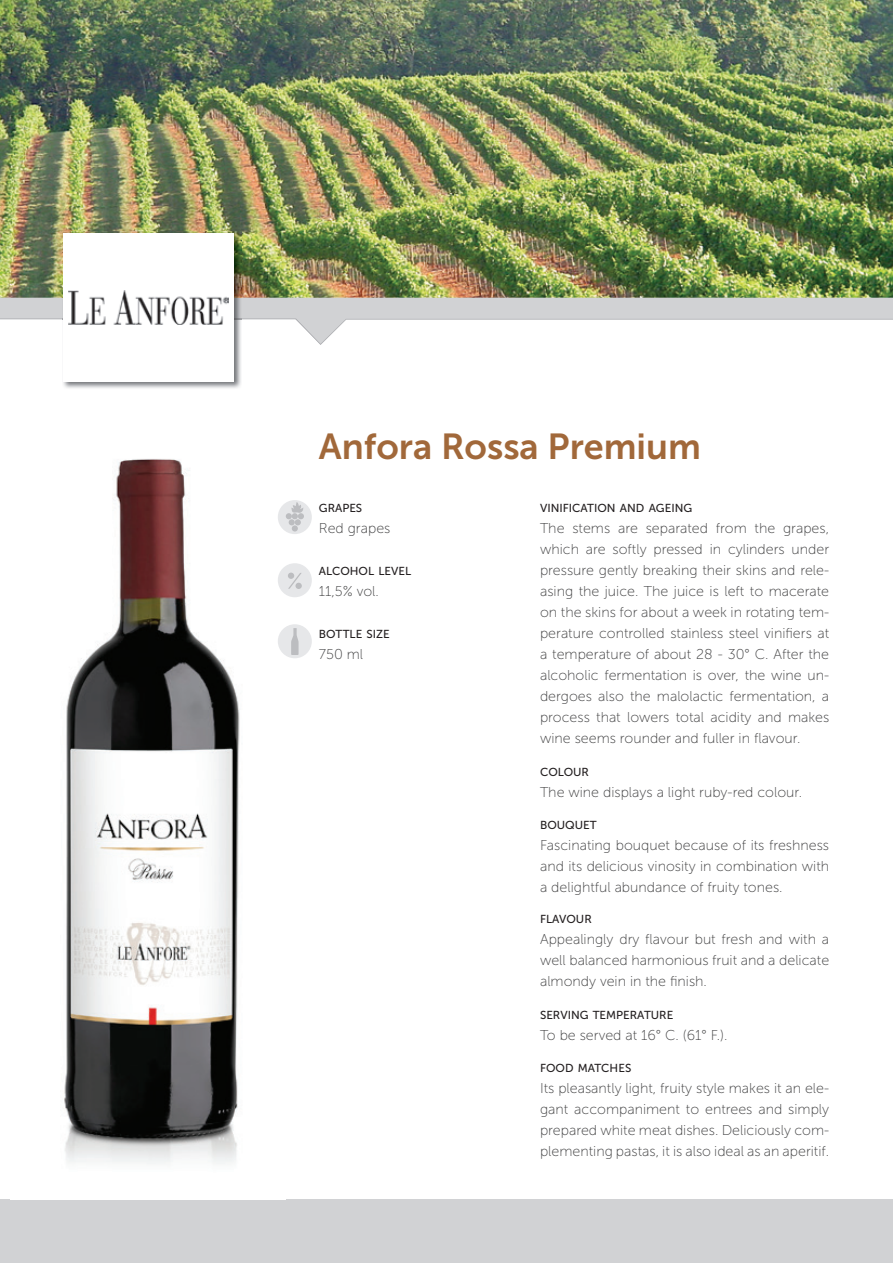
<style>
.page{position:relative;width:893px;height:1263px;background:#fff}
.page>*{position:absolute;margin:0;border:0;box-sizing:border-box;transform-origin:0 0}
.t1{font:36px "Museo Sans 700";color:#a1683a}
.t2{font:14.25px/21px "Museo Sans 100";color:#3e3e3f;text-align:justify}
.t3{font:11.55px "Museo Sans 500";color:#231f20}
</style>
<div class="page">
<div style="left:0;top:298px;width:893px;height:21px;background:#d1d2d4"></div>
<svg style="left:0;top:318px;width:893px;height:27px"></svg>
<div style="left:0;top:1199px;width:893px;height:64px;background:#d1d2d4"></div>
<img style="left:0;top:0;width:893px;height:298px">
<img style="left:62px;top:231px;width:180px;height:157px">
<div style="left:64px;top:233px;width:170px;height:149px;background:#fff"></div>
<img style="left:69px;top:290px;width:160px;height:34px">
<img style="left:64px;top:459px;width:221px;height:705px">
<div style="left:278px;top:500px;width:34px;height:34px;background:#e6e7e9;border-radius:50%"></div>
<svg style="left:286px;top:502px;width:18px;height:29px"></svg>
<div style="left:278px;top:563px;width:34px;height:34px;background:#e6e7e9;border-radius:50%"></div>
<svg style="left:288px;top:573px;width:14px;height:16px"></svg>
<div style="left:278px;top:624px;width:34px;height:34px;background:#e6e7e9;border-radius:50%"></div>
<svg style="left:291px;top:628px;width:8px;height:27px"></svg>
<h1 class="t1" style="left:319px;top:427px;width:384px">Anfora Rossa Premium</h1>
<p class="t3" style="left:319px;top:502px;width:45px">GRAPES</p>
<p class="t2" style="left:319px;top:518px;width:73px">Red grapes</p>
<p class="t3" style="left:319px;top:565px;width:94px">ALCOHOL LEVEL</p>
<p class="t2" style="left:319px;top:581px;width:61px">11,5% vol.</p>
<p class="t3" style="left:319px;top:628px;width:72px">BOTTLE SIZE</p>
<p class="t2" style="left:319px;top:644px;width:46px">750 ml</p>
<p class="t3" style="left:540px;top:502px;width:154px">VINIFICATION AND AGEING</p>
<p class="t2" style="left:540px;top:518px;width:291px">The stems are separated from the grapes, which are softly pressed in cylinders under pressure gently breaking their skins and rele&shy;asing the juice. The juice is left to macerate on the skins for about a week in rotating tem&shy;perature controlled stainless steel vinifiers at a temperature of about 28 - 30° C. After the alcoholic fermentation is over, the wine un&shy;dergoes also the malolactic fermentation, a process that lowers total acidity and makes wine seems rounder and fuller in flavour.</p>
<p class="t3" style="left:540px;top:766px;width:50px">COLOUR</p>
<p class="t2" style="left:540px;top:782px;width:264px">The wine displays a light ruby-red colour.</p>
<p class="t3" style="left:540px;top:818px;width:58px">BOUQUET</p>
<p class="t2" style="left:540px;top:834px;width:291px">Fascinating bouquet because of its freshness and its delicious vinosity in combination with a delightful abundance of fruity tones.</p>
<p class="t3" style="left:540px;top:913px;width:53px">FLAVOUR</p>
<p class="t2" style="left:540px;top:929px;width:291px">Appealingly dry flavour but fresh and with a well balanced harmonious fruit and a delicate almondy vein in the finish.</p>
<p class="t3" style="left:540px;top:1009px;width:135px">SERVING TEMPERATURE</p>
<p class="t2" style="left:540px;top:1025px;width:189px">To be served at 16° C. (61° F.).</p>
<p class="t3" style="left:540px;top:1061px;width:93px">FOOD MATCHES</p>
<p class="t2" style="left:540px;top:1077px;width:291px">Its pleasantly light, fruity style makes it an ele&shy;gant accompaniment to entrees and simply prepared white meat dishes. Deliciously com&shy;plementing pastas, it is also ideal as an aperitif.</p>
</div>
